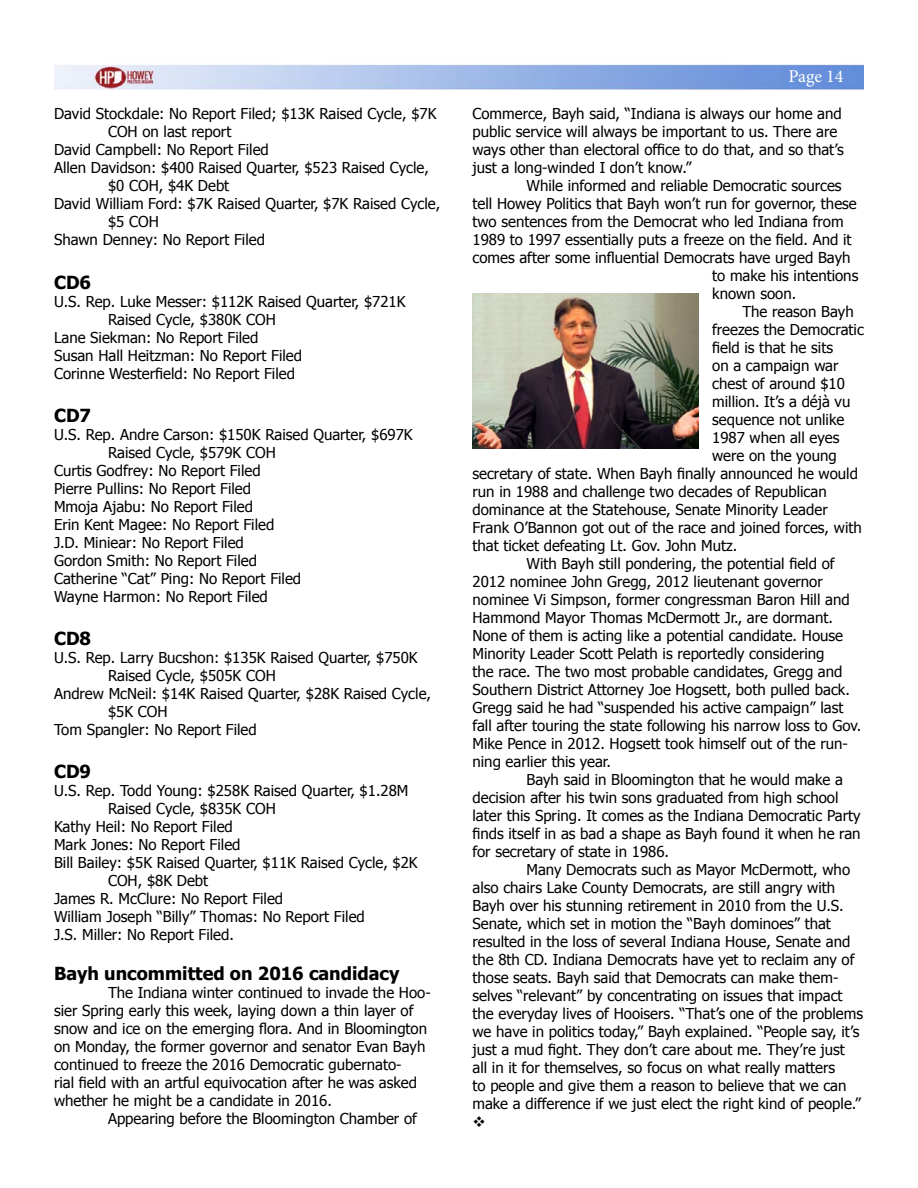
<style>
.page{position:relative;width:918px;height:1188px;background:#fff}
.page>*{position:absolute;margin:0;border:0;box-sizing:border-box;transform-origin:0 0}
.t1{font:700 18px "Tahoma";color:#000}
.t2{font:18px "Minion Pro";letter-spacing:-.005em;color:#fff}
.t3{font:15px/18px "Tahoma";color:#000}
</style>
<div class="page">
<img style="left:54px;top:64px;width:810px;height:26px">
<img style="left:472px;top:294px;width:227px;height:155px">
<p class="t3" style="left:54px;top:105px;width:384px">David Stockdale: No Report Filed; $13K Raised Cycle, $7K</p>
<p class="t3" style="left:108px;top:123px;width:125px">COH on last report</p>
<p class="t3" style="left:54px;top:141px;width:216px">David Campbell: No Report Filed</p>
<p class="t3" style="left:54px;top:159px;width:377px">Allen Davidson: $400 Raised Quarter, $523 Raised Cycle,</p>
<p class="t3" style="left:108px;top:177px;width:123px">$0 COH, $4K Debt</p>
<p class="t3" style="left:54px;top:195px;width:388px">David William Ford: $7K Raised Quarter, $7K Raised Cycle,</p>
<p class="t3" style="left:108px;top:213px;width:52px">$5 COH</p>
<p class="t3" style="left:54px;top:231px;width:213px">Shawn Denney: No Report Filed</p>
<p class="t1" style="left:54px;top:271px;width:39px">CD6</p>
<p class="t3" style="left:54px;top:292px;width:353px">U.S. Rep. Luke Messer: $112K Raised Quarter, $721K</p>
<p class="t3" style="left:108px;top:310px;width:169px">Raised Cycle, $380K COH</p>
<p class="t3" style="left:54px;top:328px;width:206px">Lane Siekman: No Report Filed</p>
<p class="t3" style="left:54px;top:346px;width:250px">Susan Hall Heitzman: No Report Filed</p>
<p class="t3" style="left:54px;top:364px;width:242px">Corinne Westerfield: No Report Filed</p>
<p class="t1" style="left:54px;top:404px;width:39px">CD7</p>
<p class="t3" style="left:54px;top:425px;width:360px">U.S. Rep. Andre Carson: $150K Raised Quarter, $697K</p>
<p class="t3" style="left:108px;top:443px;width:169px">Raised Cycle, $579K COH</p>
<p class="t3" style="left:54px;top:461px;width:208px">Curtis Godfrey: No Report Filed</p>
<p class="t3" style="left:54px;top:479px;width:199px">Pierre Pullins: No Report Filed</p>
<p class="t3" style="left:54px;top:497px;width:201px">Mmoja Ajabu: No Report Filed</p>
<p class="t3" style="left:54px;top:515px;width:222px">Erin Kent Magee: No Report Filed</p>
<p class="t3" style="left:54px;top:533px;width:191px">J.D. Miniear: No Report Filed</p>
<p class="t3" style="left:54px;top:551px;width:204px">Gordon Smith: No Report Filed</p>
<p class="t3" style="left:54px;top:569px;width:249px">Catherine “Cat” Ping: No Report Filed</p>
<p class="t3" style="left:54px;top:587px;width:215px">Wayne Harmon: No Report Filed</p>
<p class="t1" style="left:54px;top:627px;width:39px">CD8</p>
<p class="t3" style="left:54px;top:648px;width:365px">U.S. Rep. Larry Bucshon: $135K Raised Quarter, $750K</p>
<p class="t3" style="left:108px;top:666px;width:169px">Raised Cycle, $505K COH</p>
<p class="t3" style="left:54px;top:684px;width:379px">Andrew McNeil: $14K Raised Quarter, $28K Raised Cycle,</p>
<p class="t3" style="left:108px;top:702px;width:61px">$5K COH</p>
<p class="t3" style="left:54px;top:720px;width:204px">Tom Spangler: No Report Filed</p>
<p class="t1" style="left:54px;top:760px;width:39px">CD9</p>
<p class="t3" style="left:54px;top:781px;width:356px">U.S. Rep. Todd Young: $258K Raised Quarter, $1.28M</p>
<p class="t3" style="left:108px;top:799px;width:169px">Raised Cycle, $835K COH</p>
<p class="t3" style="left:54px;top:817px;width:180px">Kathy Heil: No Report Filed</p>
<p class="t3" style="left:54px;top:835px;width:188px">Mark Jones: No Report Filed</p>
<p class="t3" style="left:54px;top:853px;width:365px">Bill Bailey: $5K Raised Quarter, $11K Raised Cycle, $2K</p>
<p class="t3" style="left:108px;top:871px;width:102px">COH, $8K Debt</p>
<p class="t3" style="left:54px;top:889px;width:231px">James R. McClure: No Report Filed</p>
<p class="t3" style="left:54px;top:907px;width:312px">William Joseph “Billy” Thomas: No Report Filed</p>
<p class="t3" style="left:54px;top:925px;width:182px">J.S. Miller: No Report Filed.</p>
<p class="t1" style="left:54px;top:962px;width:347px">Bayh uncommitted on 2016 candidacy</p>
<p class="t3" style="left:54px;top:983px;width:378px;text-indent:54px">The Indiana winter continued to invade the Hoo&shy;sier Spring early this week, laying down a thin layer of snow and ice on the emerging flora. And in Bloomington on Monday, the former governor and senator Evan Bayh continued to freeze the 2016 Democratic gubernato-<br>rial field with an artful equivocation after he was asked whether he might be a candidate in 2016.</p>
<p class="t3" style="left:108px;top:1109px;width:310px">Appearing before the Bloomington Chamber of</p>
<p class="t2" style="left:789px;top:64px;width:56px">Page 14</p>
<p class="t3" style="left:472px;top:105px;width:373px">Commerce, Bayh said, “Indiana is always our home and public service will always be important to us. There are ways other than electoral office to do that, and so that’s just a long-winded I don’t know.”</p>
<p class="t3" style="left:526px;top:177px;width:317px">While informed and reliable Democratic sources</p>
<p class="t3" style="left:472px;top:195px;width:386px">tell Howey Politics that Bayh won’t run for governor, these</p>
<p class="t3" style="left:472px;top:213px;width:373px">two sentences from the Democrat who led Indiana from</p>
<p class="t3" style="left:472px;top:231px;width:381px">1989 to 1997 essentially puts a freeze on the field. And it</p>
<p class="t3" style="left:472px;top:249px;width:380px">comes after some influential Democrats have urged Bayh</p>
<p class="t3" style="left:712px;top:267px;width:148px">to make his intentions</p>
<p class="t3" style="left:712px;top:285px;width:86px">known soon.</p>
<p class="t3" style="left:742px;top:303px;width:113px">The reason Bayh</p>
<p class="t3" style="left:712px;top:321px;width:153px">freezes the Democratic</p>
<p class="t3" style="left:712px;top:339px;width:122px">field is that he sits</p>
<p class="t3" style="left:712px;top:357px;width:128px">on a campaign war</p>
<p class="t3" style="left:712px;top:375px;width:134px">chest of around $10</p>
<p class="t3" style="left:712px;top:393px;width:140px">million. It’s a déjà vu</p>
<p class="t3" style="left:712px;top:411px;width:134px">sequence not unlike</p>
<p class="t3" style="left:712px;top:429px;width:129px">1987 when all eyes</p>
<p class="t3" style="left:712px;top:447px;width:126px">were on the young</p>
<p class="t3" style="left:472px;top:465px;width:387px">secretary of state. When Bayh finally announced he would</p>
<p class="t3" style="left:472px;top:483px;width:356px">run in 1988 and challenge two decades of Republican</p>
<p class="t3" style="left:472px;top:501px;width:357px">dominance at the Statehouse, Senate Minority Leader</p>
<p class="t3" style="left:472px;top:519px;width:391px">Frank O’Bannon got out of the race and joined forces, with</p>
<p class="t3" style="left:472px;top:537px;width:266px">that ticket defeating Lt. Gov. John Mutz.</p>
<p class="t3" style="left:526px;top:555px;width:310px">With Bayh still pondering, the potential field of</p>
<p class="t3" style="left:472px;top:573px;width:352px">2012 nominee John Gregg, 2012 lieutenant governor</p>
<p class="t3" style="left:472px;top:591px;width:379px">nominee Vi Simpson, former congressman Baron Hill and</p>
<p class="t3" style="left:472px;top:609px;width:362px">Hammond Mayor Thomas McDermott Jr., are dormant.</p>
<p class="t3" style="left:472px;top:627px;width:372px">None of them is acting like a potential candidate. House</p>
<p class="t3" style="left:472px;top:645px;width:354px">Minority Leader Scott Pelath is reportedly considering</p>
<p class="t3" style="left:472px;top:663px;width:372px">the race. The two most probable candidates, Gregg and</p>
<p class="t3" style="left:472px;top:681px;width:379px">Southern District Attorney Joe Hogsett, both pulled back.</p>
<p class="t3" style="left:472px;top:699px;width:372px">Gregg said he had “suspended his active campaign” last</p>
<p class="t3" style="left:472px;top:717px;width:390px">fall after touring the state following his narrow loss to Gov.</p>
<p class="t3" style="left:472px;top:735px;width:377px">Mike Pence in 2012. Hogsett took himself out of the run-</p>
<p class="t3" style="left:472px;top:753px;width:140px">ning earlier this year.</p>
<p class="t3" style="left:526px;top:771px;width:318px">Bayh said in Bloomington that he would make a</p>
<p class="t3" style="left:472px;top:789px;width:367px">decision after his twin sons graduated from high school</p>
<p class="t3" style="left:472px;top:807px;width:390px">later this Spring. It comes as the Indiana Democratic Party</p>
<p class="t3" style="left:472px;top:825px;width:390px">finds itself in as bad a shape as Bayh found it when he ran</p>
<p class="t3" style="left:472px;top:843px;width:198px">for secretary of state in 1986.</p>
<p class="t3" style="left:526px;top:861px;width:325px">Many Democrats such as Mayor McDermott, who</p>
<p class="t3" style="left:472px;top:879px;width:364px">also chairs Lake County Democrats, are still angry with</p>
<p class="t3" style="left:472px;top:897px;width:373px">Bayh over his stunning retirement in 2010 from the U.S.</p>
<p class="t3" style="left:472px;top:915px;width:360px">Senate, which set in motion the “Bayh dominoes” that</p>
<p class="t3" style="left:472px;top:933px;width:379px">resulted in the loss of several Indiana House, Senate and</p>
<p class="t3" style="left:472px;top:951px;width:384px">the 8th CD. Indiana Democrats have yet to reclaim any of</p>
<p class="t3" style="left:472px;top:969px;width:368px">those seats. Bayh said that Democrats can make them-</p>
<p class="t3" style="left:472px;top:987px;width:372px">selves “relevant” by concentrating on issues that impact</p>
<p class="t3" style="left:472px;top:1005px;width:392px">the everyday lives of Hooisers. “That’s one of the problems</p>
<p class="t3" style="left:472px;top:1023px;width:388px">we have in politics today,” Bayh explained. “People say, it’s</p>
<p class="t3" style="left:472px;top:1041px;width:374px">just a mud fight. They don’t care about me. They’re just</p>
<p class="t3" style="left:472px;top:1059px;width:364px">all in it for themselves, so focus on what really matters</p>
<p class="t3" style="left:472px;top:1077px;width:376px">to people and give them a reason to believe that we can</p>
<p class="t3" style="left:472px;top:1095px;width:390px">make a difference if we just elect the right kind of people.”</p>
</div>
